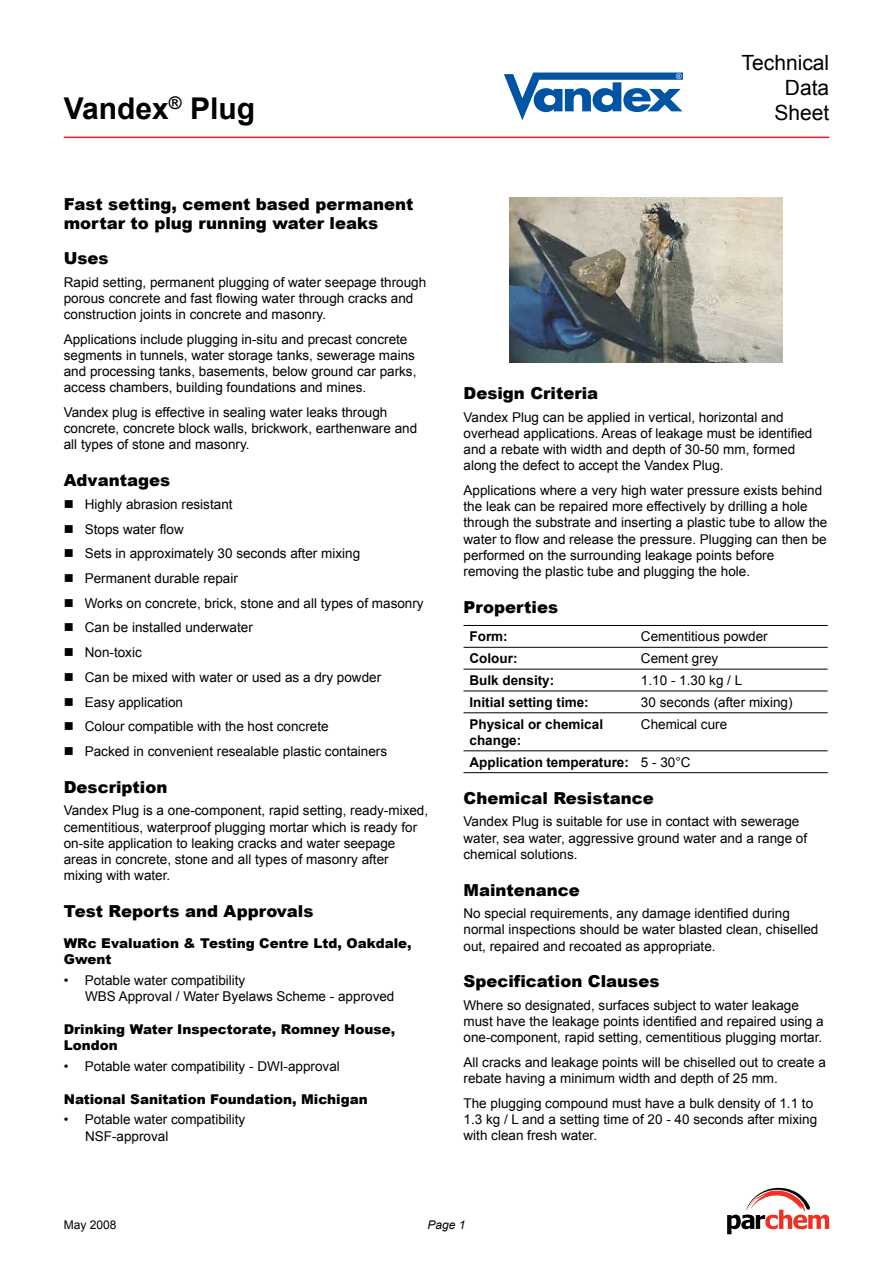
<style>
.page{position:relative;width:893px;height:1263px;background:#fff}
.page>*{position:absolute;margin:0;border:0;box-sizing:border-box;transform-origin:0 0}
.t1{font:700 30px "Arial";color:#000}
.t2{font:21px/25.2px "Arial";color:#000;text-align:right}
.t3{font:900 16.5px/19.8px "Arial";color:#000}
.t4{font:13.5px/16.2px "Arial";color:#000}
.t5{font:900 13.5px/16.2px "Arial";color:#000}
.t6{font:700 13.5px/16.2px "Arial";color:#000}
.t7{font:12px "Arial";color:#000}
.t8{font:italic 12px "Arial";color:#000}
.t9{font:7.95px "Arial";color:#fff}
.s1{font-weight:400}
</style>
<div class="page">
<hr style="left:64px;top:137px;width:765px;height:1px;background:#e2231b">
<svg style="left:504px;top:73px;width:179px;height:47px"></svg>
<svg style="left:727px;top:1188px;width:102px;height:46px"></svg>
<img style="left:510px;top:198px;width:273px;height:164px">
<hr style="left:463px;top:647px;width:172px;height:1px;background:#000">
<hr style="left:635px;top:647px;width:193px;height:1px;background:#000">
<hr style="left:463px;top:669px;width:172px;height:1px;background:#000">
<hr style="left:635px;top:669px;width:193px;height:1px;background:#000">
<hr style="left:463px;top:691px;width:172px;height:1px;background:#000">
<hr style="left:635px;top:691px;width:193px;height:1px;background:#000">
<hr style="left:463px;top:712px;width:172px;height:1px;background:#000">
<hr style="left:635px;top:712px;width:193px;height:1px;background:#000">
<hr style="left:463px;top:750px;width:172px;height:1px;background:#000">
<hr style="left:635px;top:750px;width:193px;height:1px;background:#000">
<hr style="left:463px;top:772px;width:172px;height:1px;background:#000">
<hr style="left:635px;top:772px;width:193px;height:1px;background:#000">
<hr style="left:463px;top:625px;width:172px;height:1px;background:#000">
<hr style="left:635px;top:625px;width:193px;height:1px;background:#000">
<h1 class="t1" style="left:64px;top:89px;width:193px">Vandex<sup>®</sup> Plug</h1>
<p class="t3" style="left:64px;top:193px;width:351px">Fast setting, cement based permanent mortar to plug running water leaks</p>
<p class="t3" style="left:64px;top:248px;width:46px">Uses</p>
<p class="t4" style="left:64px;top:274px;width:364px">Rapid setting, permanent plugging of water seepage through porous concrete and fast flowing water through cracks and construction joints in concrete and masonry.</p>
<p class="t4" style="left:64px;top:331px;width:354px">Applications include plugging in-situ and precast concrete segments in tunnels, water storage tanks, sewerage mains and processing tanks, basements, below ground car parks, access chambers, building foundations and mines.</p>
<p class="t4" style="left:64px;top:404px;width:355px">Vandex plug is effective in sealing water leaks through concrete, concrete block walls, brickwork, earthenware and all types of stone and masonry.</p>
<p class="t3" style="left:64px;top:470px;width:108px">Advantages</p>
<p class="t4" style="left:85px;top:492px;width:340px;line-height:24.8px">Highly abrasion resistant<br>Stops water flow<br>Sets in approximately 30 seconds after mixing Permanent durable repair<br>Works on concrete, brick, stone and all types of masonry Can be installed underwater<br>Non-toxic<br>Can be mixed with water or used as a dry powder<br>Easy application<br>Colour compatible with the host concrete<br>Packed in convenient resealable plastic containers</p>
<p class="t3" style="left:64px;top:776px;width:105px">Description</p>
<p class="t4" style="left:64px;top:803px;width:366px">Vandex Plug is a one-component, rapid setting, ready-mixed, cementitious, waterproof plugging mortar which is ready for on-site application to leaking cracks and water seepage areas in concrete, stone and all types of masonry after mixing with water.</p>
<p class="t3" style="left:64px;top:901px;width:251px">Test Reports and Approvals</p>
<p class="t5" style="left:64px;top:935px;width:349px">WRc Evaluation &amp; Testing Centre Ltd, Oakdale,<br>Gwent</p>
<p class="t4" style="left:85px;top:972px;width:311px;text-indent:-21px">• Potable water compatibility<br>WBS Approval / Water Byelaws Scheme - approved</p>
<p class="t5" style="left:64px;top:1021px;width:333px">Drinking Water Inspectorate, Romney House,<br>London</p>
<p class="t4" style="left:64px;top:1058px;width:278px">• Potable water compatibility - DWI-approval</p>
<p class="t5" style="left:64px;top:1090px;width:305px">National Sanitation Foundation, Michigan</p>
<p class="t4" style="left:85px;top:1112px;width:162px;text-indent:-21px">• Potable water compatibility<br>NSF-approval</p>
<p class="t9" style="left:676px;top:71px;width:7px">®</p>
<h2 class="t2" style="left:742px;top:50px;width:89px">Technical<br>Data<br>Sheet</h2>
<p class="t3" style="left:463px;top:383px;width:136px">Design Criteria</p>
<p class="t4" style="left:463px;top:409px;width:350px">Vandex Plug can be applied in vertical, horizontal and overhead applications. Areas of leakage must be identified and a rebate with width and depth of 30-50 mm, formed along the defect to accept the Vandex Plug.</p>
<p class="t4" style="left:463px;top:482px;width:365px">Applications where a very high water pressure exists behind the leak can be repaired more effectively by drilling a hole through the substrate and inserting a plastic tube to allow the water to flow and release the pressure. Plugging can then be performed on the surrounding leakage points before removing the plastic tube and plugging the hole.</p>
<p class="t3" style="left:463px;top:596px;width:96px">Properties</p>
<p class="t6" style="left:469px;top:629px;width:40px">Form:</p>
<p class="t4" style="left:641px;top:629px;width:128px">Cementitious powder</p>
<p class="t6" style="left:469px;top:651px;width:49px">Colour:</p>
<p class="t4" style="left:641px;top:650px;width:79px">Cement grey</p>
<p class="t6" style="left:469px;top:672px;width:86px">Bulk density:</p>
<p class="t4" style="left:641px;top:672px;width:103px">1.10 - 1.30 kg / L</p>
<p class="t6" style="left:469px;top:694px;width:121px">Initial setting time:</p>
<p class="t4" style="left:641px;top:694px;width:153px">30 seconds (after mixing)</p>
<p class="t6" style="left:469px;top:716px;width:135px">Physical or chemical change:</p>
<p class="t4" style="left:641px;top:716px;width:88px">Chemical cure</p>
<p class="t6" style="left:469px;top:754px;width:223px">Application temperature: <span class="s1">5 - 30°C</span></p>
<p class="t3" style="left:463px;top:787px;width:192px">Chemical Resistance</p>
<p class="t4" style="left:463px;top:814px;width:345px">Vandex Plug is suitable for use in contact with sewerage water, sea water, aggressive ground water and a range of chemical solutions.</p>
<p class="t3" style="left:463px;top:879px;width:118px">Maintenance</p>
<p class="t4" style="left:463px;top:905px;width:356px">No special requirements, any damage identified during normal inspections should be water blasted clean, chiselled out, repaired and recoated as appropriate.</p>
<p class="t3" style="left:463px;top:971px;width:197px">Specification Clauses</p>
<p class="t4" style="left:463px;top:997px;width:362px">Where so designated, surfaces subject to water leakage must have the leakage points identified and repaired using a one-component, rapid setting, cementitious plugging mortar.</p>
<p class="t4" style="left:463px;top:1054px;width:364px">All cracks and leakage points will be chiselled out to create a rebate having a minimum width and depth of 25 mm.</p>
<p class="t4" style="left:463px;top:1095px;width:355px">The plugging compound must have a bulk density of 1.1 to<br>1.3 kg / L and a setting time of 20 - 40 seconds after mixing with clean fresh water.</p>
<p class="t7" style="left:64px;top:1217px;width:54px">May 2008</p>
<p class="t8" style="left:427px;top:1217px;width:40px">Page 1</p>
</div>
